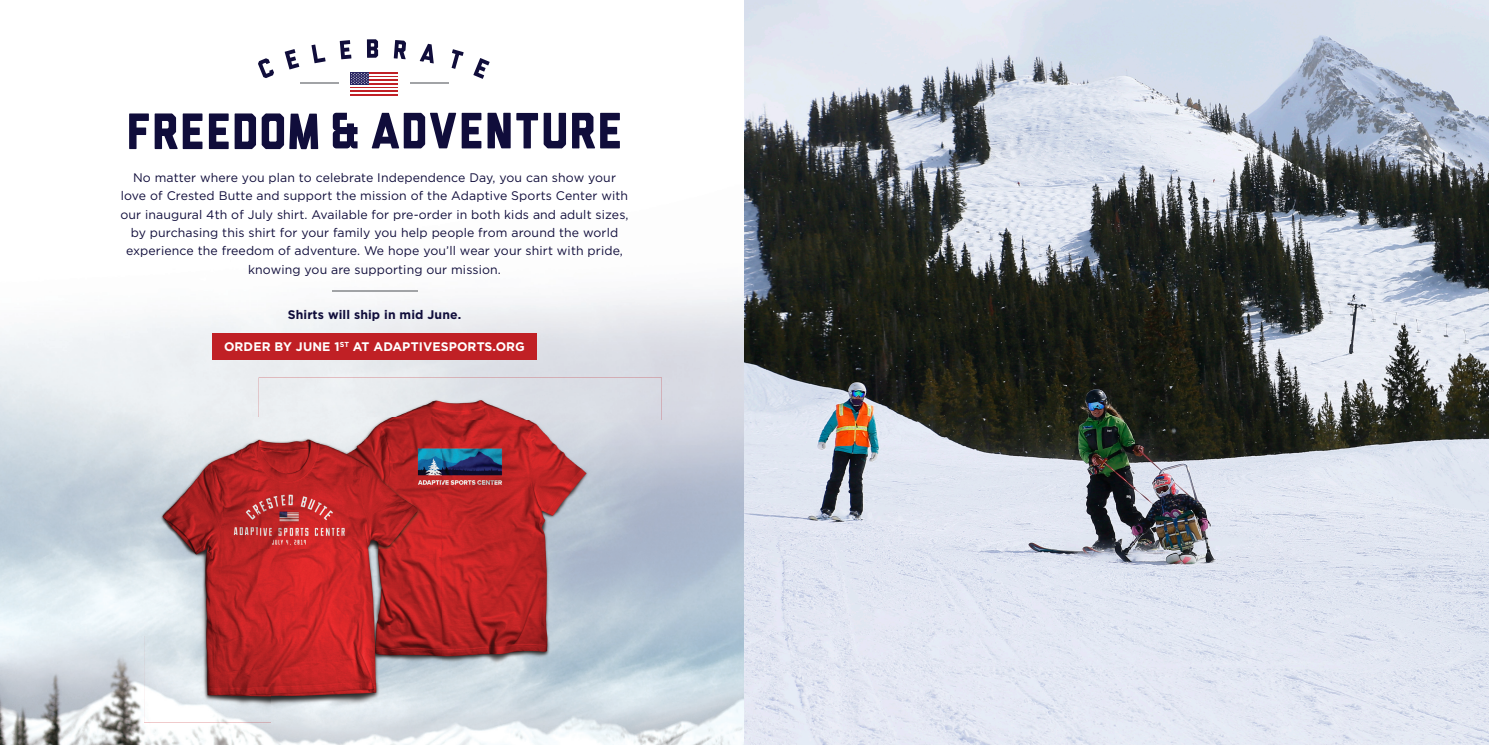
<style>
.page{position:relative;width:1489px;height:745px;background:#fff}
.page>*{position:absolute;margin:0;border:0;box-sizing:border-box;transform-origin:0 0}
.t1{font:12.38px/18.2px "Gotham";letter-spacing:.01em;color:#100d3b;text-align:center}
.t2{font:700 12.38px "Gotham";letter-spacing:.01em;color:#fff}
.t3{font:700 12.38px "Gotham";letter-spacing:.01em;color:#100d3b}
</style>
<div class="page">
<img style="left:0;top:40px;width:744px;height:704px">
<img style="left:259px;top:377px;width:402px;height:43px">
<img style="left:441px;top:420px;width:220px;height:262px">
<hr style="left:350px;top:72px;width:48px;height:2px;background:#c02025">
<hr style="left:350px;top:83px;width:48px;height:2px;background:#c02025">
<hr style="left:350px;top:79px;width:48px;height:2px;background:#c02025">
<hr style="left:350px;top:76px;width:48px;height:1px;background:#c02025">
<hr style="left:350px;top:93px;width:48px;height:2px;background:#c02025">
<hr style="left:350px;top:90px;width:48px;height:2px;background:#c02025">
<hr style="left:350px;top:86px;width:48px;height:2px;background:#c02025">
<hr style="left:350px;top:81px;width:48px;height:2px;background:#fff">
<hr style="left:350px;top:77px;width:48px;height:2px;background:#fff">
<hr style="left:350px;top:74px;width:48px;height:2px;background:#fff">
<hr style="left:350px;top:92px;width:48px;height:2px;background:#fff">
<hr style="left:350px;top:88px;width:48px;height:2px;background:#fff">
<hr style="left:350px;top:85px;width:48px;height:1px;background:#fff">
<div style="left:350px;top:72px;width:19px;height:13px;background:#272360"></div>
<svg style="left:351px;top:73px;width:18px;height:11px"></svg>
<hr style="left:410px;top:82px;width:39px;height:2px;background:#a1a3a6">
<hr style="left:300px;top:82px;width:39px;height:2px;background:#a1a3a6">
<svg style="left:333px;top:113px;width:24px;height:35px"></svg>
<svg style="left:129px;top:113px;width:20px;height:36px"></svg>
<svg style="left:155px;top:113px;width:47px;height:36px"></svg>
<svg style="left:209px;top:113px;width:109px;height:36px"></svg>
<svg style="left:371px;top:113px;width:110px;height:35px"></svg>
<svg style="left:487px;top:113px;width:23px;height:35px"></svg>
<svg style="left:516px;top:113px;width:50px;height:35px"></svg>
<svg style="left:572px;top:113px;width:48px;height:35px"></svg>
<svg style="left:258px;top:58px;width:16px;height:20px"></svg>
<svg style="left:285px;top:49px;width:14px;height:20px"></svg>
<svg style="left:311px;top:45px;width:14px;height:18px"></svg>
<svg style="left:340px;top:40px;width:11px;height:19px"></svg>
<svg style="left:367px;top:39px;width:11px;height:19px"></svg>
<svg style="left:394px;top:40px;width:12px;height:19px"></svg>
<svg style="left:419px;top:44px;width:15px;height:19px"></svg>
<svg style="left:451px;top:49px;width:12px;height:20px"></svg>
<svg style="left:473px;top:58px;width:16px;height:21px"></svg>
<img style="left:144px;top:417px;width:115px;height:217px">
<img style="left:144px;top:634px;width:127px;height:88px">
<img style="left:271px;top:682px;width:170px;height:40px">
<img style="left:259px;top:417px;width:182px;height:265px">
<hr style="left:331px;top:290px;width:86px;height:1px;background:#a1a3a6">
<div style="left:212px;top:333px;width:325px;height:26px;background:#c02025"></div>
<img style="left:744px;top:0;width:744px;height:744px">
<p class="t1" style="left:120px;top:168px;width:509px">No matter where you plan to celebrate Independence Day, you can show your love of Crested Butte and support the mission of the Adaptive Sports Center with our inaugural 4th of July shirt. Available for pre-order in both kids and adult sizes, by purchasing this shirt for your family you help people from around the world experience the freedom of adventure. We hope you’ll wear your shirt with pride, knowing you are supporting our mission.</p>
<p class="t3" style="left:288px;top:306px;width:175px">Shirts will ship in mid June.</p>
<p class="t2" style="left:224px;top:338px;width:302px">ORDER BY JUNE 1<sup>ST</sup> AT ADAPTIVESPORTS.ORG</p>
</div>
